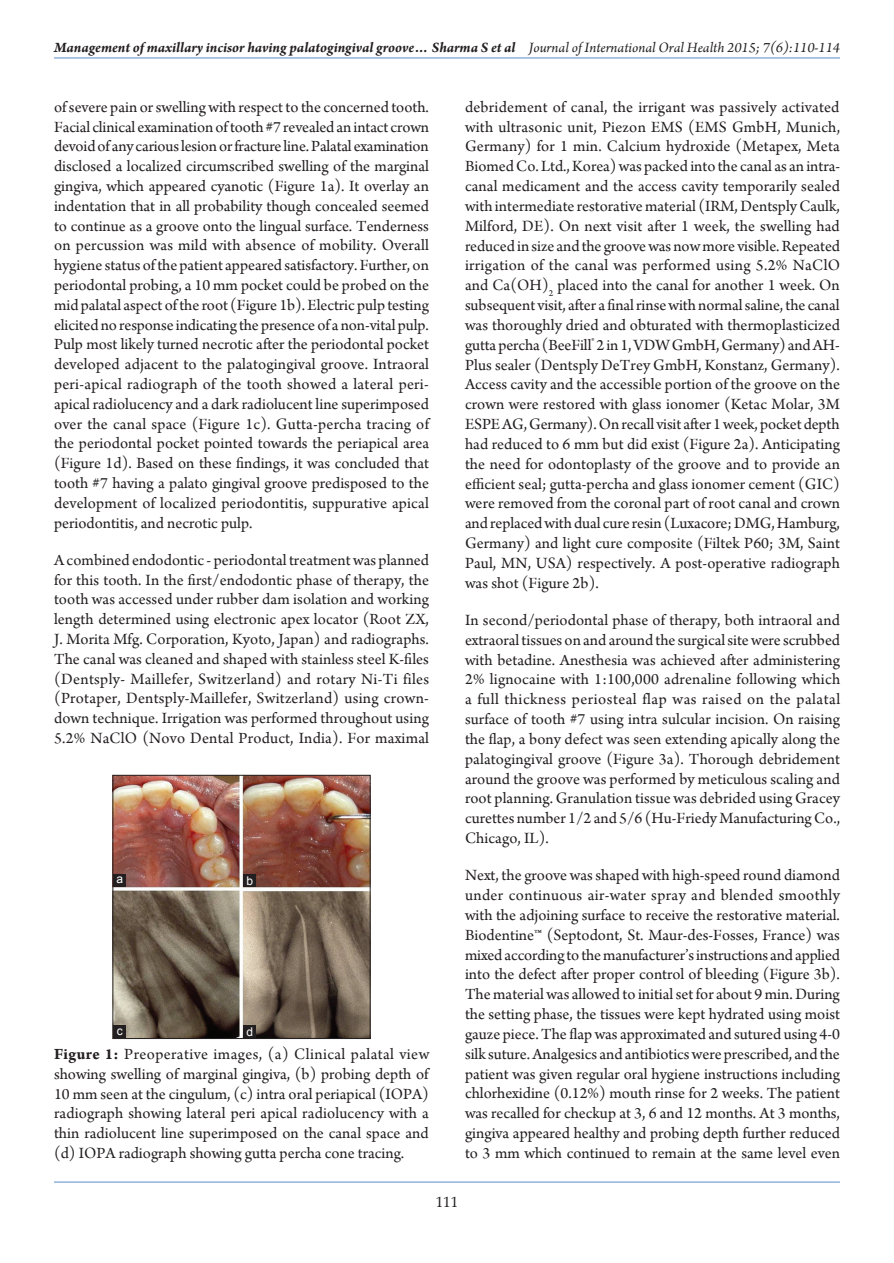
<style>
.page{position:relative;width:894px;height:1263px;background:#fff}
.page>*{position:absolute;margin:0;border:0;box-sizing:border-box;transform-origin:0 0}
.TX{font:16.5px/19.8px "Arno Pro";letter-spacing:.005em;color:#231f20;text-align:justify}
.FGC{font:16.5px/19.8px "Arno Pro";color:#231f20;text-align:justify}
.RH1{font:italic 700 15px "Arno Pro";color:#231f20}
.t1{font:15px "Palatino Linotype";color:#231f20}
.LABEL{font:12px "Arial";color:#fff}
.s1{font-weight:400}
.s2{font-weight:700}
</style>
<div class="page">
<hr style="left:54px;top:1181px;width:785px;height:1px;background:#90b2dd">
<hr style="left:54px;top:57px;width:785px;height:2px;background:#90b2dd">
<img style="left:115px;top:777px;width:253px;height:259px">
<div style="left:113px;top:775px;width:257px;height:263px;border:1px solid #231f20"></div>
<div style="left:243px;top:1025px;width:13px;height:13px;background:#231f20"></div>
<div style="left:113px;top:1025px;width:13px;height:13px;background:#231f20"></div>
<div style="left:243px;top:874px;width:13px;height:12px;background:#231f20"></div>
<div style="left:113px;top:873px;width:13px;height:13px;background:#231f20"></div>
<p class="RH1" style="left:54px;top:39px;width:787px">Management of maxillary incisor having palatogingival groove… Sharma S et al <span class="s1">Journal of International Oral Health 2015; 7(6):110-114</span></p>
<p class="TX" style="left:54px;top:98px;width:376px">of severe pain or swelling with respect to the concerned tooth.<br>Facial clinical examination of tooth #7 revealed an intact crown devoid of any carious lesion or fracture line. Palatal examination disclosed a localized circumscribed swelling of the marginal gingiva, which appeared cyanotic (Figure 1a). It overlay an indentation that in all probability though concealed seemed to continue as a groove onto the lingual surface. Tenderness on percussion was mild with absence of mobility. Overall hygiene status of the patient appeared satisfactory. Further, on periodontal probing, a 10 mm pocket could be probed on the mid palatal aspect of the root (Figure 1b). Electric pulp testing elicited no response indicating the presence of a non-vital pulp.<br>Pulp most likely turned necrotic after the periodontal pocket developed adjacent to the palatogingival groove. Intraoral peri-apical radiograph of the tooth showed a lateral peri&shy;apical radiolucency and a dark radiolucent line superimposed over the canal space (Figure 1c). Gutta-percha tracing of the periodontal pocket pointed towards the periapical area (Figure 1d). Based on these findings, it was concluded that tooth #7 having a palato gingival groove predisposed to the development of localized periodontitis, suppurative apical periodontitis, and necrotic pulp.</p>
<p class="TX" style="left:54px;top:551px;width:376px">A combined endodontic - periodontal treatment was planned for this tooth. In the first/endodontic phase of therapy, the tooth was accessed under rubber dam isolation and working length determined using electronic apex locator (Root ZX, J. Morita Mfg. Corporation, Kyoto, Japan) and radiographs.<br>The canal was cleaned and shaped with stainless steel K-files (Dentsply- Maillefer, Switzerland) and rotary Ni-Ti files (Protaper, Dentsply-Maillefer, Switzerland) using crown&shy;down technique. Irrigation was performed throughout using 5.2% NaClO (Novo Dental Product, India). For maximal</p>
<p class="LABEL" style="left:116px;top:871px;width:8px">a</p>
<p class="LABEL" style="left:246px;top:872px;width:8px">b</p>
<p class="LABEL" style="left:117px;top:1022px;width:7px">c</p>
<p class="LABEL" style="left:246px;top:1023px;width:8px">d</p>
<p class="FGC" style="left:54px;top:1045px;width:376px"><span class="s2">Figure 1:</span> Preoperative images, (a) Clinical palatal view showing swelling of marginal gingiva, (b) probing depth of 10 mm seen at the cingulum, (c) intra oral periapical (IOPA) radiograph showing lateral peri apical radiolucency with a thin radiolucent line superimposed on the canal space and (d) IOPA radiograph showing gutta percha cone tracing.</p>
<p class="TX" style="left:465px;top:98px;width:376px">debridement of canal, the irrigant was passively activated with ultrasonic unit, Piezon EMS (EMS GmbH, Munich, Germany) for 1 min. Calcium hydroxide (Metapex, Meta Biomed Co. Ltd., Korea) was packed into the canal as an intra&shy;canal medicament and the access cavity temporarily sealed with intermediate restorative material (IRM, Dentsply Caulk, Milford, DE). On next visit after 1 week, the swelling had reduced in size and the groove was now more visible. Repeated irrigation of the canal was performed using 5.2% NaClO and Ca(OH)<sub>2</sub> placed into the canal for another 1 week. On subsequent visit, after a final rinse with normal saline, the canal was thoroughly dried and obturated with thermoplasticized gutta percha (BeeFill<sup>®</sup> 2 in 1, VDW GmbH, Germany) and AH-Plus sealer (Dentsply DeTrey GmbH, Konstanz, Germany).<br>Access cavity and the accessible portion of the groove on the crown were restored with glass ionomer (Ketac Molar, 3M ESPE AG, Germany). On recall visit after 1week, pocket depth had reduced to 6 mm but did exist (Figure 2a). Anticipating the need for odontoplasty of the groove and to provide an efficient seal; gutta-percha and glass ionomer cement (GIC) were removed from the coronal part of root canal and crown and replaced with dual cure resin (Luxacore; DMG, Hamburg, Germany) and light cure composite (Filtek P60; 3M, Saint Paul, MN, USA) respectively. A post-operative radiograph was shot (Figure 2b).</p>
<p class="TX" style="left:465px;top:611px;width:376px">In second/periodontal phase of therapy, both intraoral and extraoral tissues on and around the surgical site were scrubbed with betadine. Anesthesia was achieved after administering 2% lignocaine with 1:100,000 adrenaline following which a full thickness periosteal flap was raised on the palatal surface of tooth #7 using intra sulcular incision. On raising the flap, a bony defect was seen extending apically along the palatogingival groove (Figure 3a). Thorough debridement around the groove was performed by meticulous scaling and root planning. Granulation tissue was debrided using Gracey curettes number 1/2 and 5/6 (Hu‑Friedy Manufacturing Co., Chicago, IL).</p>
<p class="TX" style="left:465px;top:866px;width:376px">Next, the groove was shaped with high-speed round diamond under continuous air-water spray and blended smoothly with the adjoining surface to receive the restorative material.<br>Biodentine™ (Septodont, St. Maur‑des‑Fosses, France) was mixed according to the manufacturer’s instructions and applied into the defect after proper control of bleeding (Figure 3b).<br>The material was allowed to initial set for about 9 min. During the setting phase, the tissues were kept hydrated using moist gauze piece. The flap was approximated and sutured using 4-0 silk suture. Analgesics and antibiotics were prescribed, and the patient was given regular oral hygiene instructions including chlorhexidine (0.12%) mouth rinse for 2 weeks. The patient was recalled for checkup at 3, 6 and 12 months. At 3 months, gingiva appeared healthy and probing depth further reduced to 3 mm which continued to remain at the same level even</p>
<p class="t1" style="left:435px;top:1191px;width:24px">111</p>
</div>
